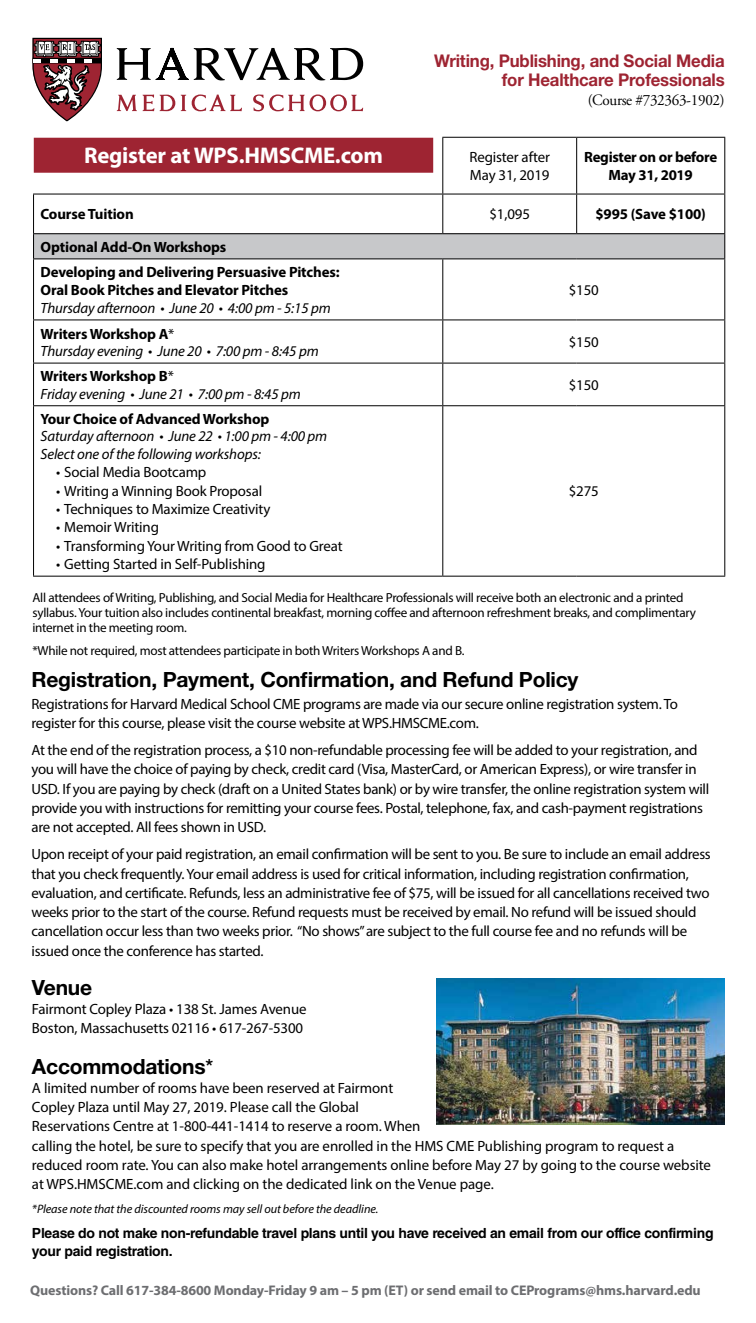
<style>
.page{position:relative;width:756px;height:1323px;background:#fff}
.page>*{position:absolute;margin:0;border:0;box-sizing:border-box;transform-origin:0 0}
.t1{font:700 22.75px "Myriad Pro";letter-spacing:-.01em;color:#fff}
.t2{font:700 21px "Helvetica Neue LT Std";letter-spacing:-.01em;color:#000}
.t3{font:700 17.5px/19.2px "Helvetica Neue LT Std";letter-spacing:-.01em;color:#9e2432;text-align:right;scale:.96 1}
.t4{font:15.75px "Adobe Garamond Pro";letter-spacing:-.02em;color:#000;scale:.96 1}
.t5{font:14.88px/19.2px "Myriad Pro";letter-spacing:-.02em;color:#000}
.t6{font:italic 14.88px/17.5px "Myriad Pro";letter-spacing:-.01em;color:#000}
.t7{font:700 14.88px/18.4px "Myriad Pro";letter-spacing:-.01em;color:#000;text-align:center}
.t8{font:700 14px/17.5px "Helvetica LT Std";letter-spacing:-.02em;color:#000}
.t9{font:700 14px "Myriad Pro";letter-spacing:-.01em;color:#6d6e71}
.t10{font:13.12px/14.9px "Myriad Pro";letter-spacing:-.02em;color:#000}
.t11{font:italic 12.25px "Myriad Pro";letter-spacing:-.005em;color:#000}
.s1{font-weight:700;font-style:normal}
.s2{font-style:normal}
.s3{font-weight:500}
</style>
<div class="page">
<svg style="left:117px;top:48px;width:246px;height:32px"></svg>
<svg style="left:117px;top:94px;width:246px;height:17px"></svg>
<svg style="left:32px;top:38px;width:70px;height:83px"></svg>
<img style="left:436px;top:978px;width:289px;height:147px">
<svg style="left:34px;top:137px;width:690px;height:439px"></svg>
<div style="left:34px;top:234px;width:691px;height:25px;background:#c7c8ca"></div>
<hr style="left:442px;top:137px;width:135px;height:1px;background:#000">
<hr style="left:442px;top:138px;width:1px;height:56px;background:#000">
<hr style="left:577px;top:137px;width:148px;height:1px;background:#000">
<hr style="left:576px;top:138px;width:1px;height:56px;background:#000">
<hr style="left:724px;top:138px;width:1px;height:56px;background:#000">
<hr style="left:33px;top:194px;width:410px;height:1px;background:#000">
<hr style="left:33px;top:194px;width:1px;height:39px;background:#000">
<hr style="left:443px;top:194px;width:134px;height:1px;background:#000">
<hr style="left:442px;top:194px;width:1px;height:39px;background:#000">
<hr style="left:577px;top:194px;width:148px;height:1px;background:#000">
<hr style="left:576px;top:194px;width:1px;height:39px;background:#000">
<hr style="left:724px;top:194px;width:1px;height:39px;background:#000">
<hr style="left:33px;top:233px;width:410px;height:1px;background:#000">
<svg style="left:33px;top:234px;width:1px;height:24px"></svg>
<hr style="left:443px;top:233px;width:134px;height:1px;background:#000">
<hr style="left:577px;top:233px;width:148px;height:1px;background:#000">
<svg style="left:724px;top:234px;width:1px;height:24px"></svg>
<hr style="left:33px;top:258px;width:410px;height:1px;background:#000">
<hr style="left:33px;top:259px;width:1px;height:60px;background:#000">
<hr style="left:443px;top:258px;width:134px;height:1px;background:#000">
<hr style="left:577px;top:258px;width:148px;height:1px;background:#000">
<hr style="left:724px;top:259px;width:1px;height:60px;background:#000">
<hr style="left:33px;top:319px;width:410px;height:1px;background:#000">
<hr style="left:33px;top:320px;width:1px;height:43px;background:#000">
<hr style="left:724px;top:320px;width:1px;height:43px;background:#000">
<hr style="left:33px;top:363px;width:410px;height:1px;background:#000">
<hr style="left:33px;top:364px;width:1px;height:41px;background:#000">
<hr style="left:724px;top:364px;width:1px;height:41px;background:#000">
<hr style="left:33px;top:405px;width:410px;height:1px;background:#000">
<hr style="left:33px;top:406px;width:1px;height:170px;background:#000">
<hr style="left:724px;top:406px;width:1px;height:170px;background:#000">
<hr style="left:33px;top:576px;width:410px;height:1px;background:#000">
<hr style="left:443px;top:576px;width:134px;height:1px;background:#000">
<hr style="left:577px;top:576px;width:148px;height:1px;background:#000">
<hr style="left:443px;top:319px;width:134px;height:1px;background:#000">
<hr style="left:577px;top:319px;width:148px;height:1px;background:#000">
<hr style="left:443px;top:363px;width:134px;height:1px;background:#000">
<hr style="left:577px;top:363px;width:148px;height:1px;background:#000">
<hr style="left:443px;top:405px;width:134px;height:1px;background:#000">
<hr style="left:577px;top:405px;width:148px;height:1px;background:#000">
<hr style="left:442px;top:259px;width:1px;height:60px;background:#000">
<hr style="left:442px;top:320px;width:1px;height:43px;background:#000">
<hr style="left:442px;top:364px;width:1px;height:41px;background:#000">
<hr style="left:442px;top:406px;width:1px;height:170px;background:#000">
<div style="left:34px;top:138px;width:399px;height:35px;background:#9e2432"></div>
<h1 class="t1" style="left:84px;top:140px;width:300px">Register at WPS.HMSCME.com</h1>
<p class="t3" style="left:434px;top:50px;width:304px">Writing, Publishing, and Social Media for Healthcare Professionals</p>
<p class="t4" style="left:588px;top:91px;width:144px">(Course #732363-1902)</p>
<p class="t5" style="left:470px;top:148px;width:82px;line-height:18.4px">Register after<br>May 31, 2019</p>
<p class="t7" style="left:584px;top:147px;width:135px">Register on or before<br>May 31, 2019</p>
<p class="t7" style="left:41px;top:205px;width:95px">Course Tuition</p>
<p class="t5" style="left:489px;top:205px;width:42px">$1,095</p>
<p class="t7" style="left:595px;top:205px;width:112px">$995 (Save $100)</p>
<p class="t7" style="left:41px;top:234px;width:301px;line-height:25.2px;text-align:left">Optional Add-On Workshops<br>Developing and Delivering Persuasive Pitches:</p>
<p class="t7" style="left:41px;top:281px;width:249px">Oral Book Pitches and Elevator Pitches</p>
<p class="t6" style="left:41px;top:299px;width:292px">Thursday afternoon • June 20 • 4:00 pm - 5:15 pm</p>
<p class="t5" style="left:569px;top:280px;width:32px">$150</p>
<p class="t6" style="left:41px;top:325px;width:280px"><span class="s1">Writers Workshop A</span><span class="s2">*<br></span>Thursday evening • June 20 • 7:00 pm - 8:45 pm</p>
<p class="t5" style="left:569px;top:332px;width:32px">$150</p>
<p class="t6" style="left:41px;top:367px;width:262px"><span class="s1">Writers Workshop B</span><span class="s2">*<br></span>Friday evening • June 21 • 7:00 pm - 8:45 pm</p>
<p class="t5" style="left:569px;top:375px;width:32px">$150</p>
<p class="t7" style="left:41px;top:409px;width:230px">Your Choice of Advanced Workshop</p>
<p class="t6" style="left:41px;top:427px;width:288px">Saturday afternoon • June 22 • 1:00 pm - 4:00 pm<br>Select one of the following workshops:</p>
<p class="t5" style="left:56px;top:462px;width:152px">• Social Media Bootcamp</p>
<p class="t5" style="left:56px;top:481px;width:207px">• Writing a Winning Book Proposal</p>
<p class="t5" style="left:56px;top:499px;width:216px">• Techniques to Maximize Creativity</p>
<p class="t5" style="left:56px;top:518px;width:104px">• Memoir Writing</p>
<p class="t5" style="left:56px;top:536px;width:288px">• Transforming Your Writing from Good to Great</p>
<p class="t5" style="left:56px;top:554px;width:211px">• Getting Started in Self-Publishing</p>
<p class="t5" style="left:569px;top:482px;width:32px">$275</p>
<p class="t10" style="left:32px;top:590px;width:665px">All attendees of Writing, Publishing, and Social Media for Healthcare Professionals will receive both an electronic and a printed syllabus. Your tuition also includes continental breakfast, morning coffee and afternoon refreshment breaks, and complimentary internet in the meeting room.</p>
<p class="t10" style="left:32px;top:643px;width:433px">*While not required, most attendees participate in both Writers Workshops A and B.</p>
<h2 class="t2" style="left:32px;top:667px;width:549px">Registration, Payment, Confirmation, and Refund Policy</h2>
<p class="t5" style="left:32px;top:694px;width:648px">Registrations for Harvard Medical School CME programs are made via our secure online registration system. To register for this course, please visit the course website at WPS.HMSCME.com.</p>
<p class="t5" style="left:32px;top:740px;width:679px">At the end of the registration process, a $10 non-refundable processing fee will be added to your registration, and you will have the choice of paying by check, credit card (Visa, MasterCard, or American Express), or wire transfer in USD. If you are paying by check (draft on a United States bank) or by wire transfer, the online registration system will provide you with instructions for remitting your course fees. Postal, telephone, fax, and cash-payment registrations are not accepted. All fees shown in USD.</p>
<p class="t5" style="left:32px;top:844px;width:681px">Upon receipt of your paid registration, an email confirmation will be sent to you. Be sure to include an email address that you check frequently. Your email address is used for critical information, including registration confirmation, evaluation, and certificate. Refunds, less an administrative fee of $75, will be issued for all cancellations received two weeks prior to the start of the course. Refund requests must be received by email. No refund will be issued should cancellation occur less than two weeks prior. “No shows” are subject to the full course fee and no refunds will be issued once the conference has started.</p>
<h2 class="t2" style="left:32px;top:975px;width:62px">Venue</h2>
<p class="t5" style="left:32px;top:999px;width:276px">Fairmont Copley Plaza • 138 St. James Avenue<br>Boston, Massachusetts 02116 • 617-267-5300</p>
<h2 class="t2" style="left:32px;top:1053px;width:183px">Accommodations<span class="s3">*</span></h2>
<p class="t5" style="left:32px;top:1078px;width:681px">A limited number of rooms have been reserved at Fairmont<br>Copley Plaza until May 27, 2019. Please call the Global<br>Reservations Centre at 1-800-441-1414 to reserve a room. When<br>calling the hotel, be sure to specify that you are enrolled in the HMS CME Publishing program to request a reduced room rate. You can also make hotel arrangements online before May 27 by going to the course website at WPS.HMSCME.com and clicking on the dedicated link on the Venue page.</p>
<p class="t11" style="left:32px;top:1201px;width:348px">*Please note that the discounted rooms may sell out before the deadline.</p>
<p class="t8" style="left:32px;top:1224px;width:683px">Please do not make non-refundable travel plans until you have received an email from our office confirming your paid registration.</p>
<p class="t9" style="left:30px;top:1281px;width:672px">Questions? Call 617-384-8600 Monday-Friday 9 am – 5 pm (ET) or send email to CEPrograms@hms.harvard.edu</p>
</div>
